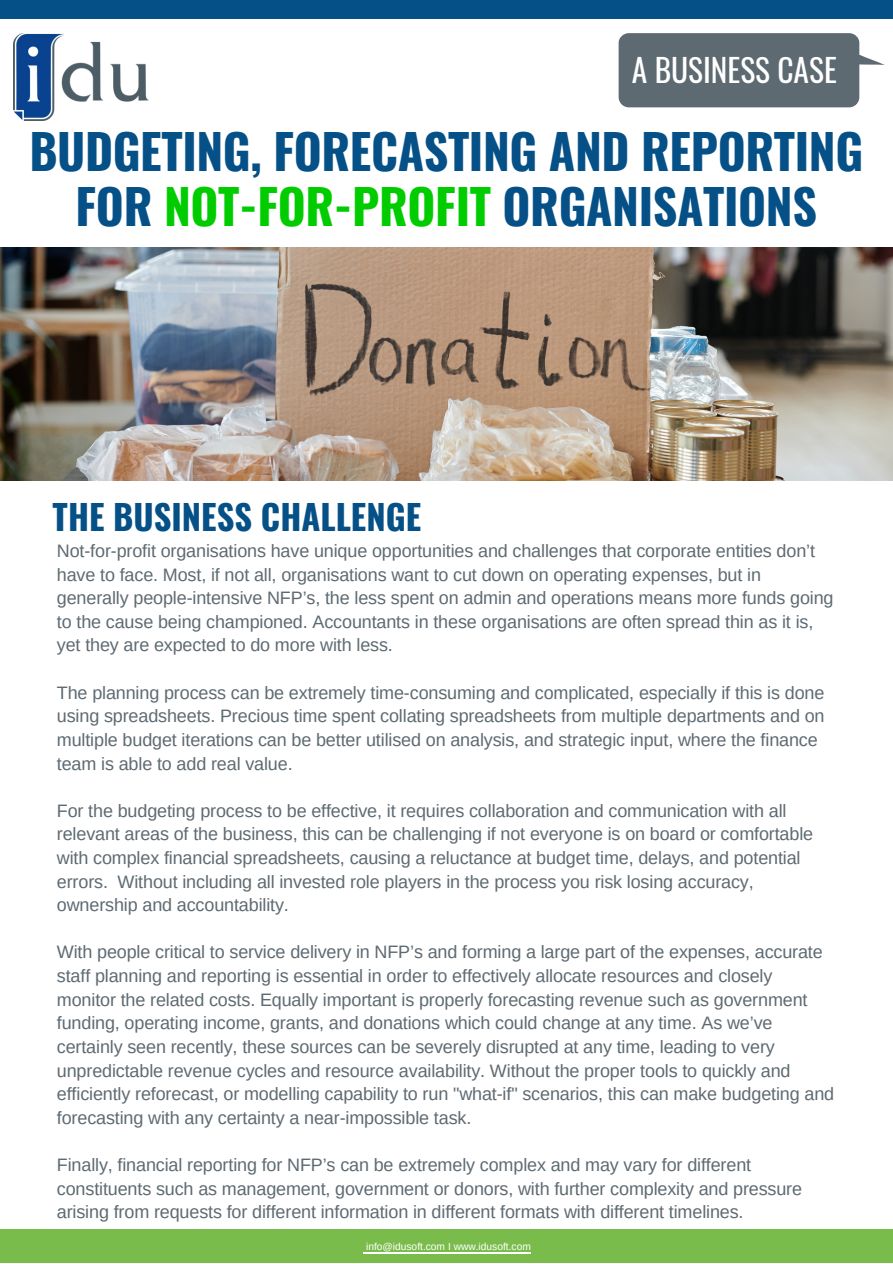
<style>
.page{position:relative;width:893px;height:1264px;background:#fff}
.page>*{position:absolute;margin:0;border:0;box-sizing:border-box;transform-origin:0 0}
.t1{font:700 48px/55.1px "Oswald";letter-spacing:-.01em;color:#055087;text-align:center}
.t2{font:700 34.5px "Oswald";color:#055087}
.t3{font:31.5px "Oswald";color:#fff}
.t4{font:18px/23.5px "Arimo";letter-spacing:-.01em;color:#5e6a71}
.t5{font:10.2px "Arimo";color:#fff}
.s1{color:#0c0}
</style>
<div class="page">
<div style="left:0;top:0;width:892px;height:19px;background:#055087"></div>
<img style="left:13px;top:33px;width:135px;height:88px">
<svg style="left:618px;top:33px;width:267px;height:74px"></svg>
<div style="left:0;top:1229px;width:892px;height:33px;background:#7abc4b"></div>
<img style="left:0;top:248px;width:892px;height:232px">
<hr style="left:366px;top:1251px;width:165px;height:2px;background:#fff">
<h3 class="t3" style="left:632px;top:45px;width:206px">A BUSINESS CASE</h3>
<h1 class="t1" style="left:29px;top:122px;width:835px">BUDGETING, FORECASTING AND REPORTING<br>FOR <span class="s1">NOT-FOR-PROFIT</span> ORGANISATIONS</h1>
<h2 class="t2" style="left:53px;top:489px;width:370px">THE BUSINESS CHALLENGE</h2>
<p class="t4" style="left:57px;top:539px;width:778px">Not-for-profit organisations have unique opportunities and challenges that corporate entities don’t have to face. Most, if not all, organisations want to cut down on operating expenses, but in generally people-intensive NFP’s, the less spent on admin and operations means more funds going to the cause being championed. Accountants in these organisations are often spread thin as it is, yet they are expected to do more with less.</p>
<p class="t4" style="left:57px;top:680px;width:769px">The planning process can be extremely time-consuming and complicated, especially if this is done using spreadsheets. Precious time spent collating spreadsheets from multiple departments and on multiple budget iterations can be better utilised on analysis, and strategic input, where the finance team is able to add real value.</p>
<p class="t4" style="left:57px;top:798px;width:757px">For the budgeting process to be effective, it requires collaboration and communication with all relevant areas of the business, this can be challenging if not everyone is on board or comfortable with complex financial spreadsheets, causing a reluctance at budget time, delays, and potential errors. Without including all invested role players in the process you risk losing accuracy, ownership and accountability.</p>
<p class="t4" style="left:57px;top:940px;width:778px">With people critical to service delivery in NFP’s and forming a large part of the expenses, accurate staff planning and reporting is essential in order to effectively allocate resources and closely monitor the related costs. Equally important is properly forecasting revenue such as government funding, operating income, grants, and donations which could change at any time. As we’ve certainly seen recently, these sources can be severely disrupted at any time, leading to very unpredictable revenue cycles and resource availability. Without the proper tools to quickly and efficiently reforecast, or modelling capability to run "what-if" scenarios, this can make budgeting and forecasting with any certainty a near-impossible task.</p>
<p class="t4" style="left:57px;top:1152px;width:746px">Finally, financial reporting for NFP’s can be extremely complex and may vary for different constituents such as management, government or donors, with further complexity and pressure arising from requests for different information in different formats with different timelines.</p>
<p class="t5" style="left:366px;top:1240px;width:166px">info@idusoft.com I www.idusoft.com</p>
</div>
